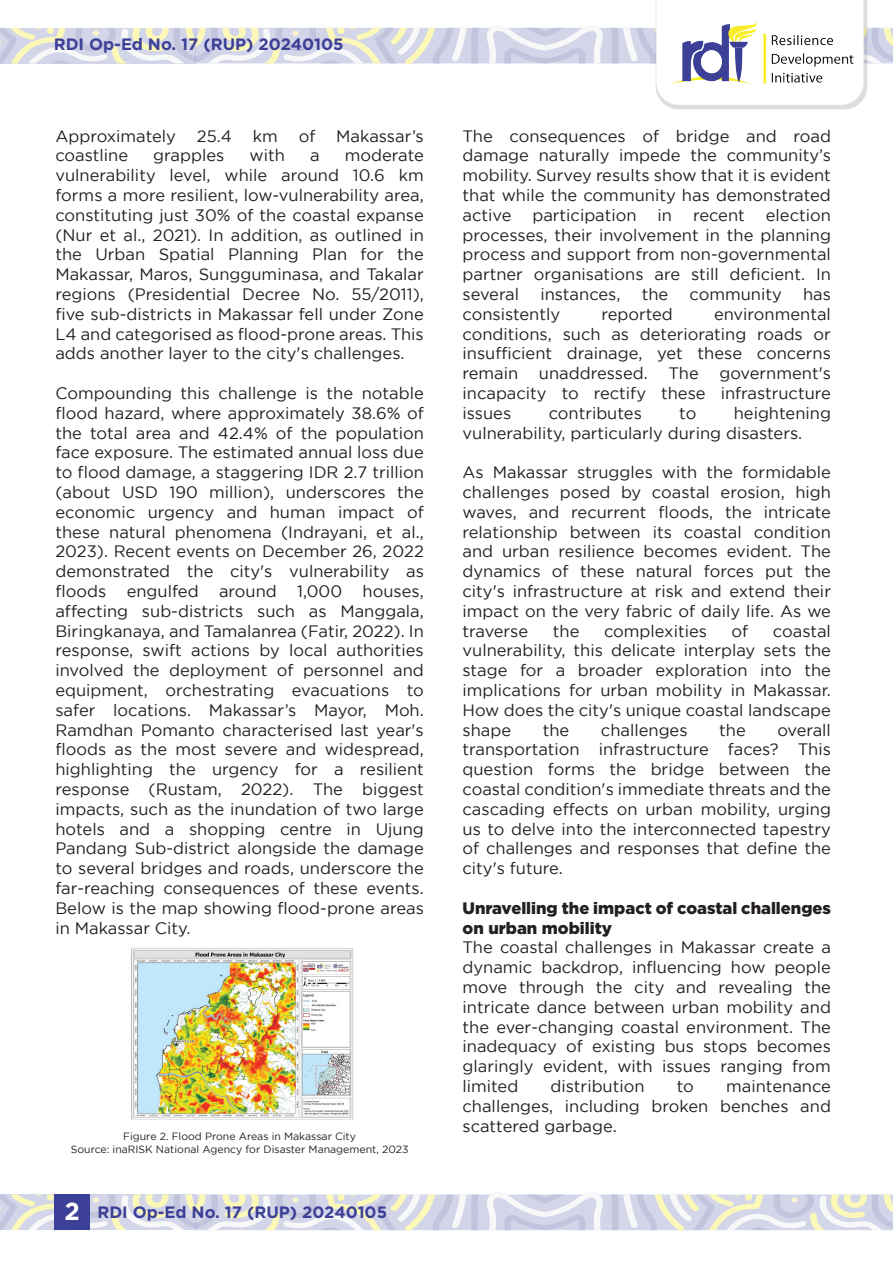
<style>
.page{position:relative;width:893px;height:1263px;background:#fff}
.page>*{position:absolute;margin:0;border:0;box-sizing:border-box;transform-origin:0 0}
.t1{font:700 24.6px "Gotham";color:#fff}
.t2{font:16.5px/19.8px "Gotham";color:#231f20;text-align:justify}
.t3{font:900 16.5px/19.8px "Gotham";color:#231f20}
.t4{font:700 16.5px "Gotham";color:#3c4096}
.t5{font:10.5px/12.6px "Gotham";color:#231f20;text-align:center}
</style>
<div class="page">
<svg style="left:0;top:1192px;width:893px;height:39px"></svg>
<svg style="left:0;top:0;width:893px;height:109px"></svg>
<img style="left:670px;top:22px;width:183px;height:63px">
<div style="left:54px;top:1194px;width:36px;height:36px;background:#3c4096"></div>
<img style="left:131px;top:948px;width:222px;height:172px">
<p class="t4" style="left:54px;top:35px;width:291px">RDI Op-Ed No. 17 (RUP) 20240105</p>
<p class="t2" style="left:55px;top:126px;width:122px">Approximately</p>
<p class="t2" style="left:197px;top:126px;width:37px">25.4</p>
<p class="t2" style="left:253px;top:126px;width:27px">km</p>
<p class="t2" style="left:299px;top:126px;width:18px">of</p>
<p class="t2" style="left:336px;top:126px;width:89px">Makassar’s</p>
<p class="t2" style="left:55px;top:145px;width:74px">coastline</p>
<p class="t2" style="left:153px;top:145px;width:73px">grapples</p>
<p class="t2" style="left:250px;top:145px;width:37px">with</p>
<p class="t2" style="left:310px;top:145px;width:11px">a</p>
<p class="t2" style="left:55px;top:145px;width:370px;text-indent:289px">moderate vulnerability level, while around 10.6 km forms a more resilient, low-vulnerability area, constituting just 30% of the coastal expanse (Nur et al., 2021). In addition, as outlined in the Urban Spatial Planning Plan for the Makassar, Maros, Sungguminasa, and Takalar regions (Presidential Decree No. 55/2011), five sub-districts in Makassar fell under Zone L4 and categorised as flood-prone areas. This adds another layer to the city's challenges.</p>
<p class="t2" style="left:55px;top:383px;width:370px">Compounding this challenge is the notable flood hazard, where approximately 38.6% of the total area and 42.4% of the population face exposure. The estimated annual loss due to flood damage, a staggering IDR 2.7 trillion (about USD 190 million), underscores the economic urgency and human impact of these natural phenomena (Indrayani, et al., 2023). Recent events on December 26, 2022 demonstrated the city's vulnerability as floods engulfed around 1,000 houses, affecting sub-districts such as Manggala, Biringkanaya, and Tamalanrea (Fatir, 2022). In response, swift actions by local authorities involved the deployment of personnel and equipment, orchestrating evacuations to safer locations. Makassar’s Mayor, Moh.<br>Ramdhan Pomanto characterised last year's floods as the most severe and widespread, highlighting the urgency for a resilient response (Rustam, 2022). The biggest impacts, such as the inundation of two large hotels and a shopping centre in Ujung Pandang Sub-district alongside the damage to several bridges and roads, underscore the far-reaching consequences of these events.<br>Below is the map showing flood-prone areas in Makassar City.</p>
<p class="t5" style="left:71px;top:1130px;width:339px">Figure 2. Flood Prone Areas in Makassar City<br>Source: inaRISK National Agency for Disaster Management, 2023</p>
<h1 class="t1" style="left:64px;top:1197px;width:17px">2</h1>
<p class="t4" style="left:97px;top:1203px;width:291px">RDI Op-Ed No. 17 (RUP) 20240105</p>
<p class="t2" style="left:462px;top:126px;width:370px">The consequences of bridge and road damage naturally impede the community’s mobility. Survey results show that it is evident that while the community has demonstrated active</p>
<p class="t2" style="left:462px;top:205px;width:370px;text-indent:303px">election processes, their involvement in the planning process and support from non-governmental partner organisations are still deficient. In several</p>
<p class="t2" style="left:532px;top:205px;width:106px">participation</p>
<p class="t2" style="left:658px;top:205px;width:16px">in</p>
<p class="t2" style="left:693px;top:205px;width:53px">recent</p>
<p class="t2" style="left:540px;top:284px;width:82px">instances,</p>
<p class="t2" style="left:642px;top:284px;width:28px">the</p>
<p class="t2" style="left:689px;top:284px;width:94px">community</p>
<p class="t2" style="left:803px;top:284px;width:29px">has</p>
<p class="t2" style="left:462px;top:304px;width:99px">consistently</p>
<p class="t2" style="left:601px;top:304px;width:73px">reported</p>
<p class="t2" style="left:462px;top:304px;width:370px;text-indent:251px">environmental conditions, such as deteriorating roads or insufficient drainage, yet these concerns remain unaddressed. The government's incapacity to rectify these infrastructure issues</p>
<p class="t2" style="left:462px;top:403px;width:370px;text-indent:271px">heightening vulnerability, particularly during disasters.</p>
<p class="t2" style="left:462px;top:462px;width:370px">As Makassar struggles with the formidable challenges posed by coastal erosion, high waves, and recurrent floods, the intricate relationship between its coastal condition and urban resilience becomes evident. The dynamics of these natural forces put the city's infrastructure at risk and extend their impact on the very fabric of daily life. As we traverse</p>
<p class="t2" style="left:549px;top:403px;width:95px">contributes</p>
<p class="t2" style="left:679px;top:403px;width:19px">to</p>
<p class="t2" style="left:553px;top:621px;width:28px">the</p>
<p class="t2" style="left:604px;top:621px;width:104px">complexities</p>
<p class="t2" style="left:732px;top:621px;width:18px">of</p>
<p class="t2" style="left:462px;top:621px;width:370px;text-indent:310px">coastal vulnerability, this delicate interplay sets the stage for a broader exploration into the implications for urban mobility in Makassar.<br>How does the city's unique coastal landscape shape</p>
<p class="t2" style="left:462px;top:720px;width:370px;text-indent:315px">overall transportation infrastructure faces? This question forms the bridge between the coastal condition's immediate threats and the cascading effects on urban mobility, urging us to delve into the interconnected tapestry of challenges and responses that define the city's future.</p>
<p class="t3" style="left:462px;top:898px;width:370px">Unravelling the impact of coastal challenges on urban mobility</p>
<p class="t2" style="left:462px;top:937px;width:370px">The coastal challenges in Makassar create a dynamic backdrop, influencing how people move through the city and revealing the intricate dance between urban mobility and the ever-changing coastal environment. The inadequacy of existing bus stops becomes glaringly evident, with issues ranging from limited</p>
<p class="t2" style="left:543px;top:720px;width:28px">the</p>
<p class="t2" style="left:601px;top:720px;width:88px">challenges</p>
<p class="t2" style="left:719px;top:720px;width:28px">the</p>
<p class="t2" style="left:551px;top:1076px;width:95px">distribution</p>
<p class="t2" style="left:677px;top:1076px;width:19px">to</p>
<p class="t2" style="left:462px;top:1076px;width:370px;text-indent:264px">maintenance challenges, including broken benches and scattered garbage.</p>
</div>
